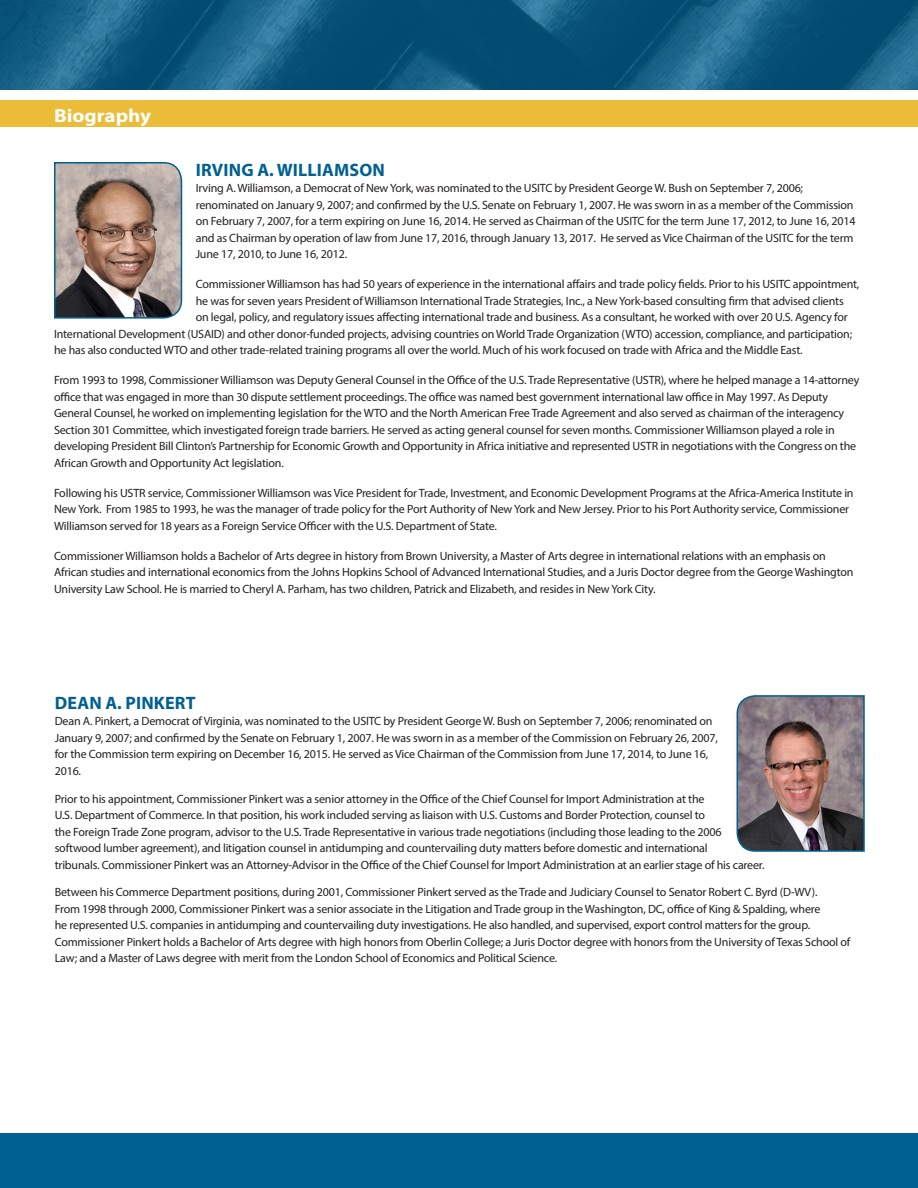
<style>
.page{position:relative;width:918px;height:1188px;background:#fff}
.page>*{position:absolute;margin:0;border:0;box-sizing:border-box;transform-origin:0 0}
.t1{font:700 18.9px "Myriad Pro";color:#fff;scale:1.11 1}
.t2{font:700 18px "Myriad Pro";letter-spacing:.01em;color:#006092}
.bio_body{font:12px/16.5px "Myriad Pro";letter-spacing:-.015em;color:#231f20}
</style>
<div class="page">
<svg style="left:0;top:0;width:918px;height:90px;background:#10587e"></svg>
<div style="left:0;top:1133px;width:918px;height:55px;background:#006092"></div>
<div style="left:0;top:100px;width:918px;height:28px;background:#eabc38"></div>
<svg style="left:54px;top:162px;width:129px;height:157px;background:#95867f"></svg>
<img style="left:736px;top:695px;width:129px;height:157px">
<h1 class="t1" style="left:54px;top:103px;width:89px">Biography</h1>
<p class="t2" style="left:196px;top:158px;width:191px">IRVING A. WILLIAMSON</p>
<p class="bio_body" style="left:196px;top:180px;width:661px">Irving A. Williamson, a Democrat of New York, was nominated to the USITC by President George W. Bush on September 7, 2006; renominated on January 9, 2007; and confirmed by the U.S. Senate on February 1, 2007. He was sworn in as a member of the Commission on February 7, 2007, for a term expiring on June 16, 2014. He served as Chairman of the USITC for the term June 17, 2012, to June 16, 2014 and as Chairman by operation of law from June 17, 2016, through January 13, 2017. He served as Vice Chairman of the USITC for the term June 17, 2010, to June 16, 2012.</p>
<p class="bio_body" style="left:196px;top:276px;width:665px">Commissioner Williamson has had 50 years of experience in the international affairs and trade policy fields. Prior to his USITC appointment,</p>
<p class="bio_body" style="left:196px;top:292px;width:650px">he was for seven years President of Williamson International Trade Strategies, Inc., a New York-based consulting firm that advised clients</p>
<p class="bio_body" style="left:196px;top:309px;width:654px">on legal, policy, and regulatory issues affecting international trade and business. As a consultant, he worked with over 20 U.S. Agency for</p>
<p class="bio_body" style="left:54px;top:325px;width:800px">International Development (USAID) and other donor-funded projects, advising countries on World Trade Organization (WTO) accession, compliance, and participation;</p>
<p class="bio_body" style="left:54px;top:342px;width:750px">he has also conducted WTO and other trade-related training programs all over the world. Much of his work focused on trade with Africa and the Middle East.</p>
<p class="bio_body" style="left:54px;top:372px;width:807px">From 1993 to 1998, Commissioner Williamson was Deputy General Counsel in the Office of the U.S. Trade Representative (USTR), where he helped manage a 14-attorney office that was engaged in more than 30 dispute settlement proceedings. The office was named best government international law office in May 1997. As Deputy General Counsel, he worked on implementing legislation for the WTO and the North American Free Trade Agreement and also served as chairman of the interagency Section 301 Committee, which investigated foreign trade barriers. He served as acting general counsel for seven months. Commissioner Williamson played a role in developing President Bill Clinton’s Partnership for Economic Growth and Opportunity in Africa initiative and represented USTR in negotiations with the Congress on the African Growth and Opportunity Act legislation.</p>
<p class="bio_body" style="left:54px;top:484px;width:801px">Following his USTR service, Commissioner Williamson was Vice President for Trade, Investment, and Economic Development Programs at the Africa-America Institute in<br>New York. From 1985 to 1993, he was the manager of trade policy for the Port Authority of New York and New Jersey. Prior to his Port Authority service, Commissioner<br>Williamson served for 18 years as a Foreign Service Officer with the U.S. Department of State.</p>
<p class="bio_body" style="left:54px;top:547px;width:801px">Commissioner Williamson holds a Bachelor of Arts degree in history from Brown University, a Master of Arts degree in international relations with an emphasis on<br>African studies and international economics from the Johns Hopkins School of Advanced International Studies, and a Juris Doctor degree from the George Washington<br>University Law School. He is married to Cheryl A. Parham, has two children, Patrick and Elizabeth, and resides in New York City.</p>
<h2 class="t2" style="left:55px;top:691px;width:142px">DEAN A. PINKERT</h2>
<p class="bio_body" style="left:55px;top:713px;width:665px">Dean A. Pinkert, a Democrat of Virginia, was nominated to the USITC by President George W. Bush on September 7, 2006; renominated on January 9, 2007; and confirmed by the Senate on February 1, 2007. He was sworn in as a member of the Commission on February 26, 2007, for the Commission term expiring on December 16, 2015. He served as Vice Chairman of the Commission from June 17, 2014, to June 16, 2016.</p>
<p class="bio_body" style="left:55px;top:790px;width:711px">Prior to his appointment, Commissioner Pinkert was a senior attorney in the Office of the Chief Counsel for Import Administration at the<br>U.S. Department of Commerce. In that position, his work included serving as liaison with U.S. Customs and Border Protection, counsel to<br>the Foreign Trade Zone program, advisor to the U.S. Trade Representative in various trade negotiations (including those leading to the 2006 softwood lumber agreement), and litigation counsel in antidumping and countervailing duty matters before domestic and international<br>tribunals. Commissioner Pinkert was an Attorney-Advisor in the Office of the Chief Counsel for Import Administration at an earlier stage of his career.</p>
<p class="bio_body" style="left:55px;top:884px;width:797px">Between his Commerce Department positions, during 2001, Commissioner Pinkert served as the Trade and Judiciary Counsel to Senator Robert C. Byrd (D-WV).<br>From 1998 through 2000, Commissioner Pinkert was a senior associate in the Litigation and Trade group in the Washington, DC, office of King &amp; Spalding, where<br>he represented U.S. companies in antidumping and countervailing duty investigations. He also handled, and supervised, export control matters for the group.<br>Commissioner Pinkert holds a Bachelor of Arts degree with high honors from Oberlin College; a Juris Doctor degree with honors from the University of Texas School of Law; and a Master of Laws degree with merit from the London School of Economics and Political Science.</p>
</div>
